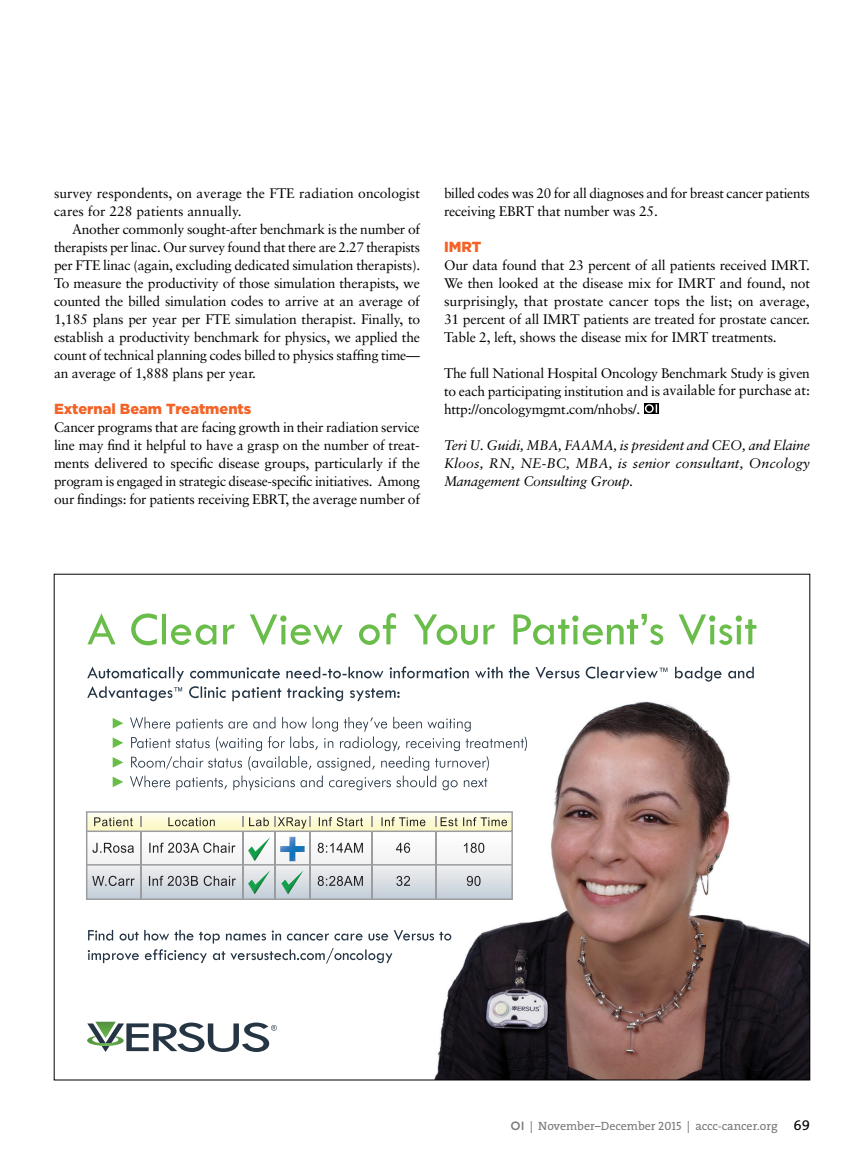
<style>
.page{position:relative;width:864px;height:1161px;background:#fff}
.page>*{position:absolute;margin:0;border:0;box-sizing:border-box;transform-origin:0 0}
.t1{font:900 14.7px "Gotham HTF";color:#f26327}
.t2{font:13.8px/18px "Sabon";letter-spacing:-.015em;color:#000;text-align:justify}
.t3{font:italic 13.8px/18px "Sabon";letter-spacing:-.015em;color:#000;text-align:justify}
.t4{font:12px "The Serif";color:#77787b}
.s1{font-size:14.25px}
.s2{font-family:"Gotham HTF";font-weight:500}
.s3{font-family:"The Serif Caps"}
.s4{font-family:"The Serif Caps";font-size:14.25px;color:#000}
</style>
<div class="page">
<img style="left:313px;top:701px;width:495px;height:377px">
<svg style="left:87px;top:613px;width:669px;height:32px"></svg>
<svg style="left:87px;top:1022px;width:190px;height:30px"></svg>
<svg style="left:113px;top:718px;width:10px;height:11px"></svg>
<svg style="left:113px;top:737px;width:10px;height:11px"></svg>
<svg style="left:113px;top:757px;width:10px;height:11px"></svg>
<svg style="left:113px;top:777px;width:10px;height:10px"></svg>
<svg style="left:130px;top:717px;width:397px;height:73px"></svg>
<svg style="left:675px;top:667px;width:79px;height:15px"></svg>
<svg style="left:87px;top:667px;width:580px;height:34px"></svg>
<svg style="left:88px;top:930px;width:363px;height:34px"></svg>
<svg style="left:86px;top:811px;width:427px;height:89px"></svg>
<svg style="left:644px;top:403px;width:15px;height:11px"></svg>
<svg style="left:645px;top:404px;width:12px;height:9px"></svg>
<p class="t2" style="left:54px;top:184px;width:367px">survey respondents, on average the FTE radiation oncologist cares for 228 patients annually.</p>
<p class="t2" style="left:54px;top:220px;width:368px;text-indent:18px">Another commonly sought-after benchmark is the number of therapists per linac. Our survey found that there are 2.27 therapists per FTE linac (again, excluding dedicated simulation therapists).<br>To measure the productivity of those simulation therapists, we counted the billed simulation codes to arrive at an average of 1,185 plans per year per FTE simulation therapist. Finally, to establish a productivity benchmark for physics, we applied the count of technical planning codes billed to physics staffing time— an average of 1,888 plans per year.</p>
<p class="t1" style="left:54px;top:400px;width:199px">External Beam Treatments</p>
<p class="t2" style="left:54px;top:418px;width:368px">Cancer programs that are facing growth in their radiation service line may find it helpful to have a grasp on the number of treat&shy;ments delivered to specific disease groups, particularly if the program is engaged in strategic disease-specific initiatives. Among our findings: for patients receiving EBRT, the average number of</p>
<p class="t2" style="left:444px;top:184px;width:367px">billed codes was 20 for all diagnoses and for breast cancer patients receiving EBRT that number was 25.</p>
<p class="t1" style="left:444px;top:238px;width:39px">IMRT</p>
<p class="t2" style="left:444px;top:256px;width:368px">Our data found that 23 percent of all patients received IMRT.<br>We then looked at the disease mix for IMRT and found, not surprisingly, that prostate cancer tops the list; on average, 31 percent of all IMRT patients are treated for prostate cancer.<br>Table 2, left, shows the disease mix for IMRT treatments.</p>
<p class="t2" style="left:444px;top:364px;width:368px">The full National Hospital Oncology Benchmark Study is given to each participating institution and is <span class="s1">available for purchase at: </span>http://oncologymgmt.com/nhobs/.</p>
<p class="t3" style="left:444px;top:436px;width:367px">Teri U. Guidi, MBA, FAAMA, is president and CEO, and Elaine Kloos, RN, NE-BC, MBA, is senior consultant, Oncology Management Consulting Group.</p>
<p class="t4" style="left:511px;top:1116px;width:301px"><span class="s2">OI</span> | November–December <span class="s3">2015</span> | accc-cancer.org <span class="s4">69</span></p>
</div>
